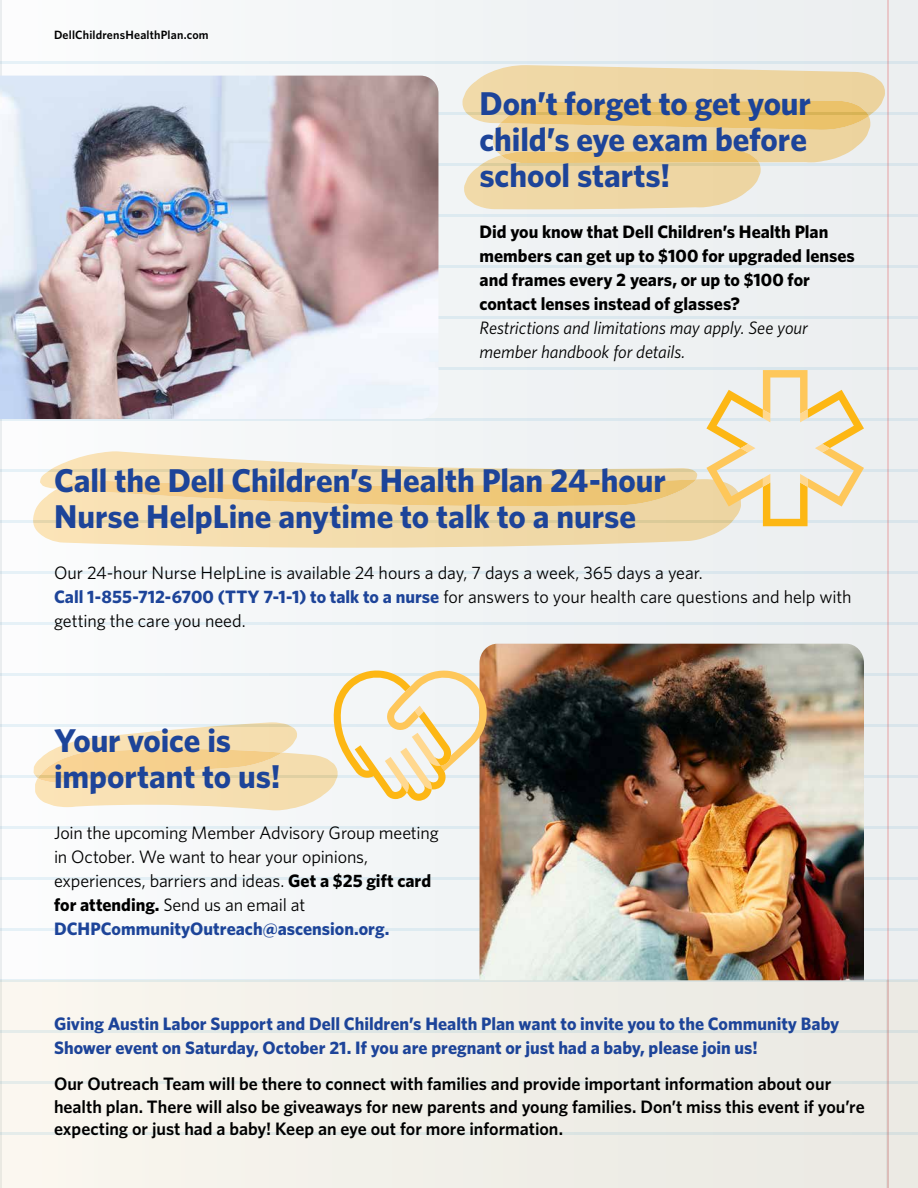
<style>
.page{position:relative;width:918px;height:1188px;background:#fff}
.page>*{position:absolute;margin:0;border:0;box-sizing:border-box;transform-origin:0 0}
.t1{font:700 33px/36px "Whitney";letter-spacing:-.005em;color:#1d4499}
.t2{font:18px/24px "Whitney";letter-spacing:-.005em;color:#000}
.t3{font:600 18px/22.5px "Whitney";color:#000}
.t4{font:700 18px/24px "Whitney";color:#1d4499}
.t5{font:700 18px/24px "Whitney";color:#000}
.t6{font:italic 18px/24px "Whitney";letter-spacing:-.005em;color:#000}
.t7{font:600 12px "Whitney";letter-spacing:.015em;color:#000}
.s1{font-weight:700;color:#1d4499}
.s2{font-weight:700}
</style>
<div class="page">
<hr style="left:0;top:0;width:2px;height:1188px;background:#eaedef">
<div style="left:2px;top:0;width:916px;height:1188px;background:#f1f4f5"></div>
<hr style="left:887px;top:0;width:1px;height:1188px;background:#ed1c24">
<hr style="left:0;top:62px;width:918px;height:2px;background:#c8e4f2">
<hr style="left:0;top:113px;width:918px;height:2px;background:#c8e4f2">
<hr style="left:0;top:164px;width:918px;height:2px;background:#c8e4f2">
<hr style="left:0;top:215px;width:918px;height:2px;background:#c8e4f2">
<hr style="left:0;top:266px;width:918px;height:2px;background:#c8e4f2">
<hr style="left:0;top:317px;width:918px;height:2px;background:#c8e4f2">
<hr style="left:0;top:367px;width:918px;height:3px;background:#c8e4f2">
<hr style="left:0;top:418px;width:918px;height:3px;background:#c8e4f2">
<hr style="left:0;top:469px;width:918px;height:3px;background:#c8e4f2">
<hr style="left:0;top:520px;width:918px;height:3px;background:#c8e4f2">
<hr style="left:0;top:571px;width:918px;height:3px;background:#c8e4f2">
<hr style="left:0;top:622px;width:918px;height:3px;background:#c8e4f2">
<hr style="left:0;top:673px;width:918px;height:3px;background:#c8e4f2">
<hr style="left:0;top:724px;width:918px;height:3px;background:#c8e4f2">
<hr style="left:0;top:775px;width:918px;height:3px;background:#c8e4f2">
<hr style="left:0;top:826px;width:918px;height:3px;background:#c8e4f2">
<hr style="left:0;top:877px;width:918px;height:3px;background:#c8e4f2">
<hr style="left:0;top:928px;width:918px;height:3px;background:#c8e4f2">
<hr style="left:0;top:979px;width:918px;height:3px;background:#c8e4f2">
<img style="left:0;top:76px;width:438px;height:343px">
<img style="left:480px;top:644px;width:384px;height:336px">
<div style="left:0;top:980px;width:918px;height:208px;background:#f0efe9"></div>
<svg style="left:462px;top:65px;width:424px;height:144px"></svg>
<svg style="left:32px;top:479px;width:695px;height:69px;background:#f1ddb1"></svg>
<svg style="left:40px;top:451px;width:657px;height:55px"></svg>
<svg style="left:706px;top:370px;width:158px;height:156px"></svg>
<svg style="left:34px;top:671px;width:453px;height:139px"></svg>
<p class="t7" style="left:54px;top:27px;width:156px">DellChildrensHealthPlan.com</p>
<h1 class="t1" style="left:480px;top:85px;width:333px;text-align:justify">Don’t forget to get your child’s eye exam before school starts!</h1>
<p class="t5" style="left:480px;top:220px;width:377px">Did you know that Dell Children’s Health Plan members can get up to $100 for upgraded lenses and frames every 2 years, or up to $100 for contact lenses instead of glasses?</p>
<p class="t6" style="left:480px;top:316px;width:330px">Restrictions and limitations may apply. See your member handbook for details.</p>
<h1 class="t1" style="left:54px;top:461px;width:613px">Call the Dell Children’s Health Plan 24-hour<br>Nurse HelpLine anytime to talk to a nurse</h1>
<p class="t2" style="left:54px;top:560px;width:799px">Our 24-hour Nurse HelpLine is available 24 hours a day, 7 days a week, 365 days a year.<br><span class="s1">Call 1-855-712-6700 (TTY 7-1-1) to talk to a nurse</span> for answers to your health care questions and help with getting the care you need.</p>
<h1 class="t1" style="left:54px;top:722px;width:228px">Your voice is important to us!</h1>
<p class="t2" style="left:54px;top:821px;width:386px">Join the upcoming Member Advisory Group meeting in October. We want to hear your opinions, experiences, barriers and ideas. <span class="s2">Get a $25 gift card for attending.</span> Send us an email at <span class="s1">DCHPCommunityOutreach@ascension.org.</span></p>
<p class="t4" style="left:54px;top:1011px;width:787px">Giving Austin Labor Support and Dell Children’s Health Plan want to invite you to the Community Baby<br>Shower event on Saturday, October 21. If you are pregnant or just had a baby, please join us!</p>
<p class="t3" style="left:54px;top:1072px;width:812px">Our Outreach Team will be there to connect with families and provide important information about our health plan. There will also be giveaways for new parents and young families. Don’t miss this event if you’re expecting or just had a baby! Keep an eye out for more information.</p>
</div>
